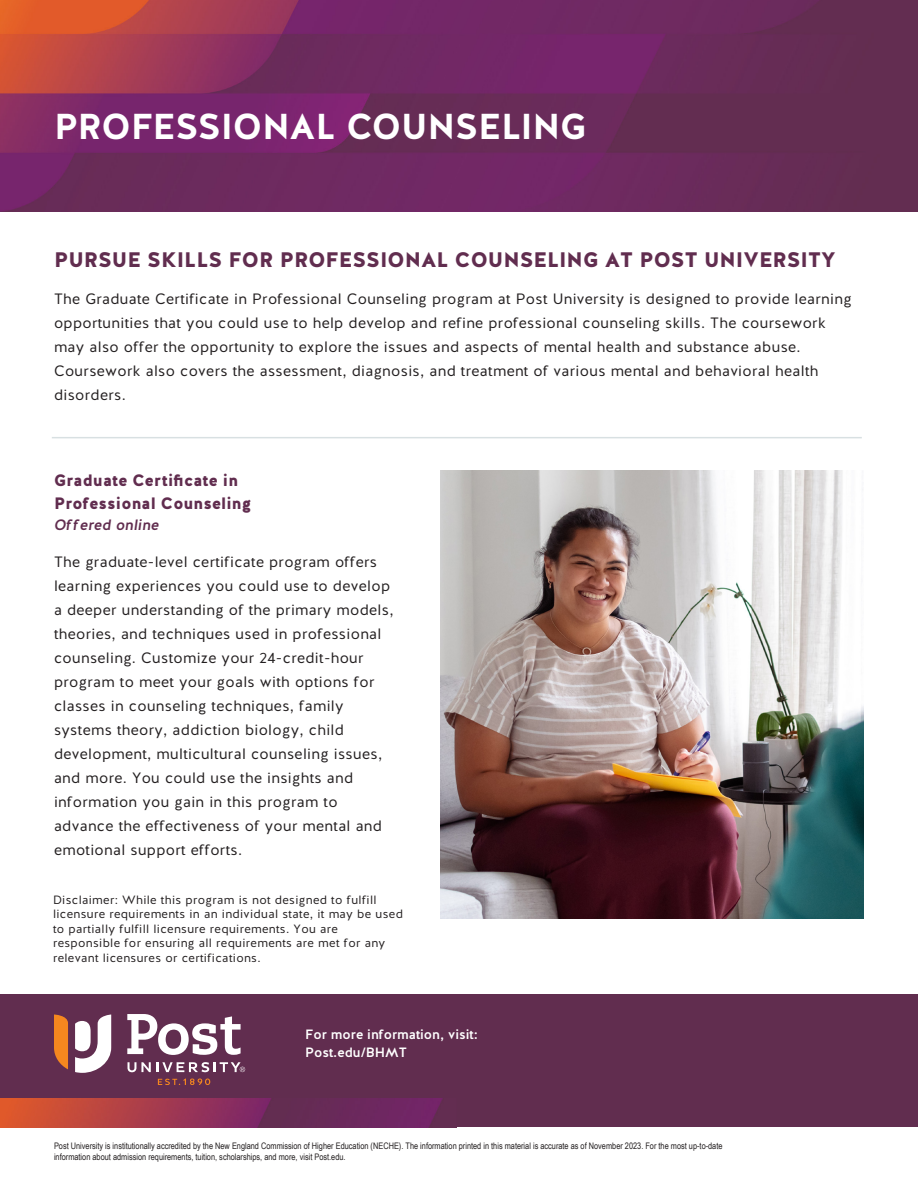
<style>
.page{position:relative;width:918px;height:1188px;background:#fff}
.page>*{position:absolute;margin:0;border:0;box-sizing:border-box;transform-origin:0 0}
.t1{font:700 36px "Halis GR";letter-spacing:-.01em;color:#fff}
.t2{font:900 21px "Halis GR";color:#612d4f}
.t3{font:900 16.5px/22.6px "Halis GR";letter-spacing:.01em;color:#612d4f}
.t4{font:15px/24px "Halis GR";letter-spacing:.02em;color:#231f20}
.t5{font:italic 500 15px "Halis GR";color:#612d4f}
.t6{font:500 13.5px/17.9px "Halis GR";letter-spacing:-.005em;color:#fff}
.t7{font:12px/14.4px "Halis GR";letter-spacing:.025em;color:#231f20}
.t8{font:9px/10.5px "Arial Narrow";color:#231f20}
</style>
<div class="page">
<hr style="left:52px;top:437px;width:810px;height:1px;background:#d8e0e2">
<img style="left:0;top:0;width:918px;height:212px">
<img style="left:441px;top:470px;width:422px;height:448px">
<div style="left:0;top:994px;width:918px;height:133px;background:#612d4f"></div>
<svg style="left:158px;top:1078px;width:52px;height:7px"></svg>
<svg style="left:54px;top:1014px;width:14px;height:55px"></svg>
<svg style="left:75px;top:1014px;width:36px;height:59px"></svg>
<svg style="left:127px;top:1014px;width:114px;height:41px"></svg>
<svg style="left:128px;top:1062px;width:117px;height:10px"></svg>
<img style="left:0;top:1099px;width:442px;height:28px">
<p class="t1" style="left:54px;top:103px;width:534px">PROFESSIONAL COUNSELING</p>
<p class="t2" style="left:54px;top:248px;width:783px">PURSUE SKILLS FOR PROFESSIONAL COUNSELING AT POST UNIVERSITY</p>
<p class="t4" style="left:54px;top:288px;width:799px">The Graduate Certificate in Professional Counseling program at Post University is designed to provide learning opportunities that you could use to help develop and refine professional counseling skills. The coursework may also offer the opportunity to explore the issues and aspects of mental health and substance abuse.<br>Coursework also covers the assessment, diagnosis, and treatment of various mental and behavioral health disorders.</p>
<p class="t3" style="left:54px;top:469px;width:199px">Graduate Certificate in<br>Professional Counseling</p>
<p class="t5" style="left:54px;top:515px;width:106px">Offered online</p>
<p class="t4" style="left:54px;top:550px;width:341px">The graduate-level certificate program offers learning experiences you could use to develop a deeper understanding of the primary models, theories, and techniques used in professional counseling. Customize your 24-credit-hour program to meet your goals with options for classes in counseling techniques, family systems theory, addiction biology, child development, multicultural counseling issues, and more. You could use the insights and information you gain in this program to advance the effectiveness of your mental and emotional support efforts.</p>
<p class="t7" style="left:53px;top:893px;width:351px">Disclaimer: While this program is not designed to fulfill licensure requirements in an individual state, it may be used to partially fulfill licensure requirements. You are responsible for ensuring all requirements are met for any relevant licensures or certifications.</p>
<p class="t6" style="left:305px;top:1026px;width:174px">For more information, visit:<br>Post.edu/BHMT</p>
<p class="t8" style="left:54px;top:1141px;width:670px">Post University is institutionally accredited by the New England Commission of Higher Education (NECHE). The information printed in this material is accurate as of November 2023. For the most up-to-date information about admission requirements, tuition, scholarships, and more, visit Post.edu.</p>
</div>
